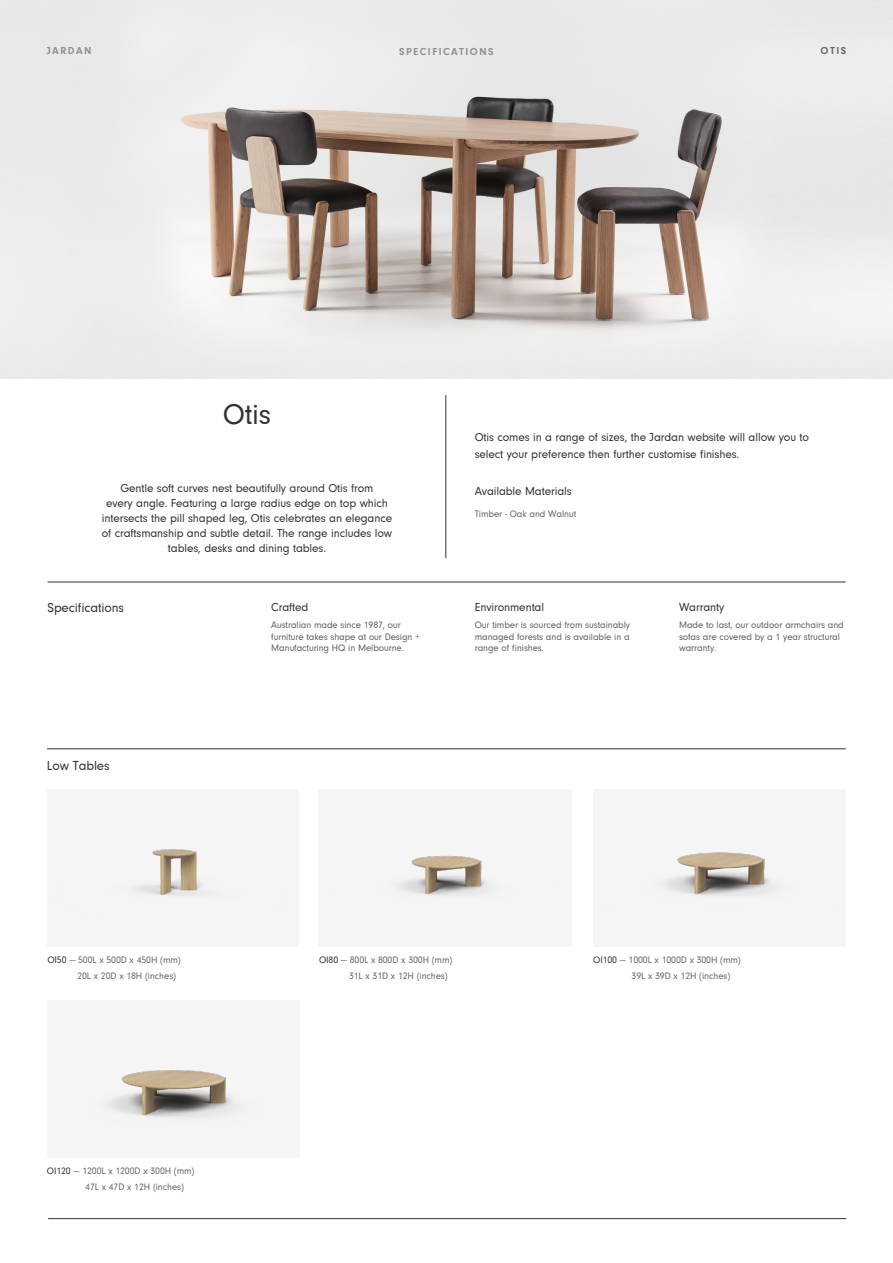
<style>
.page{position:relative;width:893px;height:1263px;background:#fff}
.page>*{position:absolute;margin:0;border:0;box-sizing:border-box;transform-origin:0 0}
.H2_-_32pt_Regular{font:30px "Neuzeit Gro";color:#333}
.H2_-_32pt_Regular-2{font:13.5px "Neuzeit Gro";letter-spacing:-.01em;color:#333}
.H2_-_32pt_Regular-3{font:12px/15px "Neuzeit Gro";letter-spacing:-.01em;color:#333}
.t1{font:700 10.5px "Neuzeit Gro";letter-spacing:.14em;color:#8f9194}
.t2{font:700 10.5px "Neuzeit Gro";color:#6b6b6e}
.H2_-_32pt_Regular-4{font:9.75px/11.7px "Neuzeit Gro";letter-spacing:-.01em;color:#626262}
.H2_-_32pt_Regular-5{font:9.75px "Neuzeit Gro";letter-spacing:-.01em;color:#666}
.s1{color:#333}
</style>
<div class="page">
<img style="left:0;top:0;width:893px;height:378px">
<div style="left:47px;top:1000px;width:252px;height:158px;background:#f5f5f5"></div>
<div style="left:48px;top:789px;width:251px;height:158px;background:#f5f5f5"></div>
<div style="left:319px;top:789px;width:253px;height:158px;background:#f5f5f5"></div>
<div style="left:593px;top:789px;width:253px;height:158px;background:#f5f5f5"></div>
<hr style="left:48px;top:582px;width:798px;height:1px;background:#333">
<hr style="left:446px;top:395px;width:1px;height:163px;background:#333">
<hr style="left:47px;top:748px;width:799px;height:1px;background:#333">
<hr style="left:48px;top:1218px;width:798px;height:1px;background:#333">
<img style="left:136px;top:849px;width:66px;height:47px">
<img style="left:399px;top:855px;width:89px;height:40px">
<img style="left:665px;top:852px;width:108px;height:44px">
<img style="left:109px;top:1070px;width:126px;height:47px">
<p class="t1" style="left:47px;top:44px;width:46px">JARDAN</p>
<p class="t1" style="left:399px;top:45px;width:96px">SPECIFICATIONS</p>
<p class="t2" style="left:821px;top:44px;width:27px">OTIS</p>
<p class="H2_-_32pt_Regular" style="left:223px;top:398px;width:50px">Otis</p>
<p class="H2_-_32pt_Regular-3" style="left:102px;top:481px;width:292px;text-align:center">Gentle soft curves nest beautifully around Otis from<br>every angle. Featuring a large radius edge on top which intersects the pill shaped leg, Otis celebrates an elegance of craftsmanship and subtle detail. The range includes low tables, desks and dining tables.</p>
<p class="H2_-_32pt_Regular-2" style="left:48px;top:601px;width:78px">Specifications</p>
<p class="H2_-_32pt_Regular-3" style="left:271px;top:600px;width:39px">Crafted</p>
<p class="H2_-_32pt_Regular-4" style="left:271px;top:619px;width:150px">Australian made since 1987, our furniture takes shape at our Design +<br>Manufacturing HQ in Melbourne.</p>
<p class="H2_-_32pt_Regular-2" style="left:47px;top:759px;width:64px">Low Tables</p>
<p class="H2_-_32pt_Regular-3" style="left:475px;top:429px;width:336px;line-height:17.4px">Otis comes in a range of sizes, the Jardan website will allow you to select your preference then further customise finishes.</p>
<p class="H2_-_32pt_Regular-3" style="left:475px;top:484px;width:98px">Available Materials</p>
<p class="H2_-_32pt_Regular-5" style="left:475px;top:508px;width:103px">Timber - Oak and Walnut</p>
<p class="H2_-_32pt_Regular-3" style="left:475px;top:600px;width:71px">Environmental</p>
<p class="H2_-_32pt_Regular-4" style="left:475px;top:619px;width:157px;text-align:justify">Our timber is sourced from sustainably managed forests and is available in a range of finishes.</p>
<p class="H2_-_32pt_Regular-3" style="left:679px;top:600px;width:47px">Warranty</p>
<p class="H2_-_32pt_Regular-4" style="left:679px;top:619px;width:166px">Made to last, our outdoor armchairs and sofas are covered by a 1 year structural warranty.</p>
<p class="H2_-_32pt_Regular-5" style="left:48px;top:955px;width:135px"><span class="s1">OI50</span> — 500L x 500D x 450H (mm)</p>
<p class="H2_-_32pt_Regular-5" style="left:77px;top:970px;width:100px">20L x 20D x 18H (inches)</p>
<p class="H2_-_32pt_Regular-5" style="left:319px;top:955px;width:135px"><span class="s1">OI80</span> — 800L x 800D x 300H (mm)</p>
<p class="H2_-_32pt_Regular-5" style="left:349px;top:970px;width:100px">31L x 31D x 12H (inches)</p>
<p class="H2_-_32pt_Regular-5" style="left:593px;top:955px;width:149px"><span class="s1">OI100</span> — 1000L x 1000D x 300H (mm)</p>
<p class="H2_-_32pt_Regular-5" style="left:632px;top:970px;width:100px">39L x 39D x 12H (inches)</p>
<p class="H2_-_32pt_Regular-5" style="left:47px;top:1166px;width:149px"><span class="s1">OI120</span> — 1200L x 1200D x 300H (mm)</p>
<p class="H2_-_32pt_Regular-5" style="left:85px;top:1181px;width:100px">47L x 47D x 12H (inches)</p>
</div>
